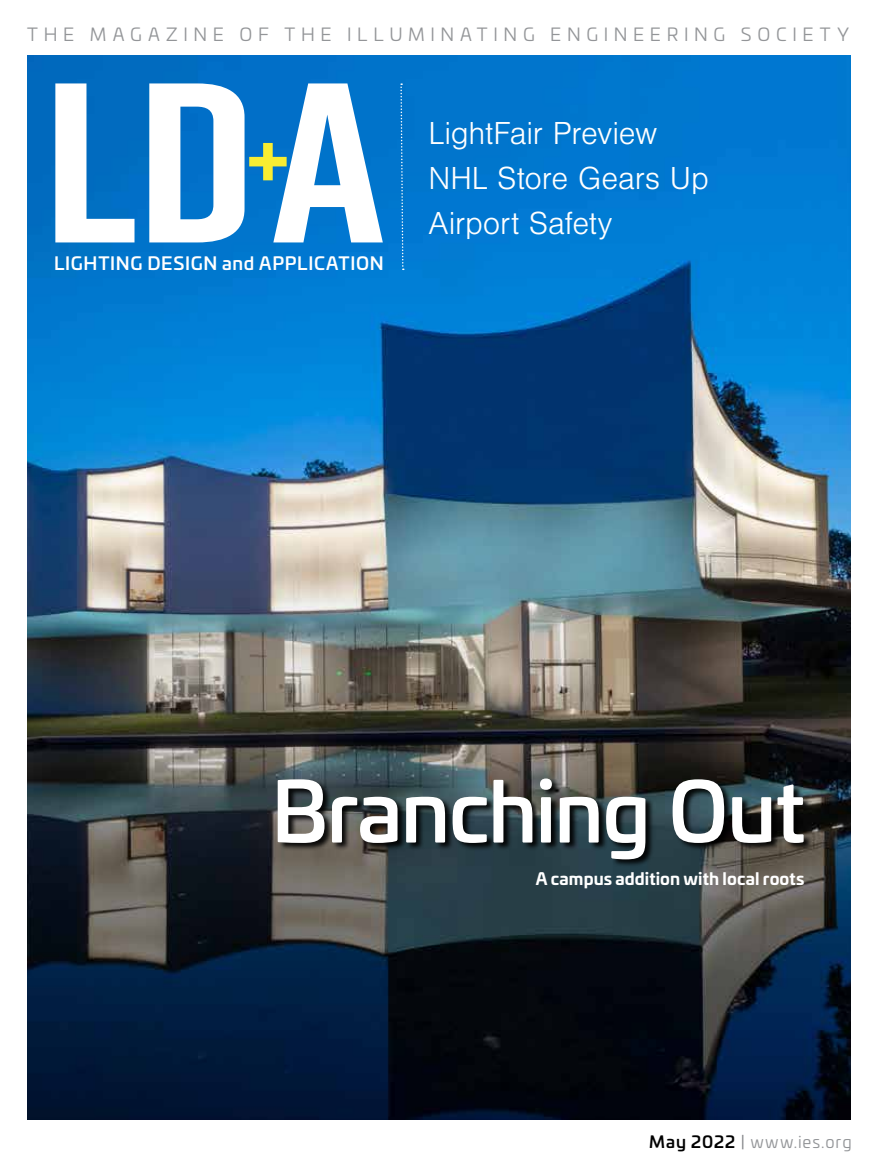
<style>
.page{position:relative;width:878px;height:1175px;background:#fff}
.page>*{position:absolute;margin:0;border:0;box-sizing:border-box;transform-origin:0 0}
.t1{font:500 82.05px "Univia Pro";letter-spacing:-.015em;color:#fff}
.t2{font:300 33px/45px "Nimbus San";letter-spacing:-.005em;color:#fff}
.t3{font:18px "Univia Pro";letter-spacing:.315em;color:#939598}
.t4{font:500 17.85px "Univia Pro";letter-spacing:.035em;color:#fff}
.t5{font:700 16.5px "Univia Pro";letter-spacing:.005em;color:#fff}
.t6{font:16.5px "Univia Pro";letter-spacing:.06em;color:#939598}
.s1{font-weight:500;color:#000}
.s2{color:#808285}
</style>
<div class="page">
<img style="left:27px;top:55px;width:823px;height:1064px">
<svg style="left:55px;top:83px;width:79px;height:159px"></svg>
<svg style="left:149px;top:83px;width:234px;height:159px"></svg>
<svg style="left:399px;top:83px;width:5px;height:187px"></svg>
<div style="left:279px;top:778px;width:534px;height:89px;background:#000;opacity:.9"></div>
<p class="t3" style="left:27px;top:22px;width:823px">THE MAGAZINE OF THE ILLUMINATING ENGINEERING SOCIETY</p>
<p class="t4" style="left:54px;top:249px;width:331px">LIGHTING DESIGN and APPLICATION</p>
<h2 class="t2" style="left:428px;top:111px;width:282px">LightFair Preview<br>NHL Store Gears Up<br>Airport Safety</h2>
<h1 class="t1" style="left:271px;top:748px;width:535px">Branching Out</h1>
<p class="t5" style="left:536px;top:866px;width:270px">A campus addition with local roots</p>
<p class="t6" style="left:649px;top:1129px;width:204px"><span class="s1">May 2022</span> <span class="s2">|</span> www.ies.org</p>
</div>
